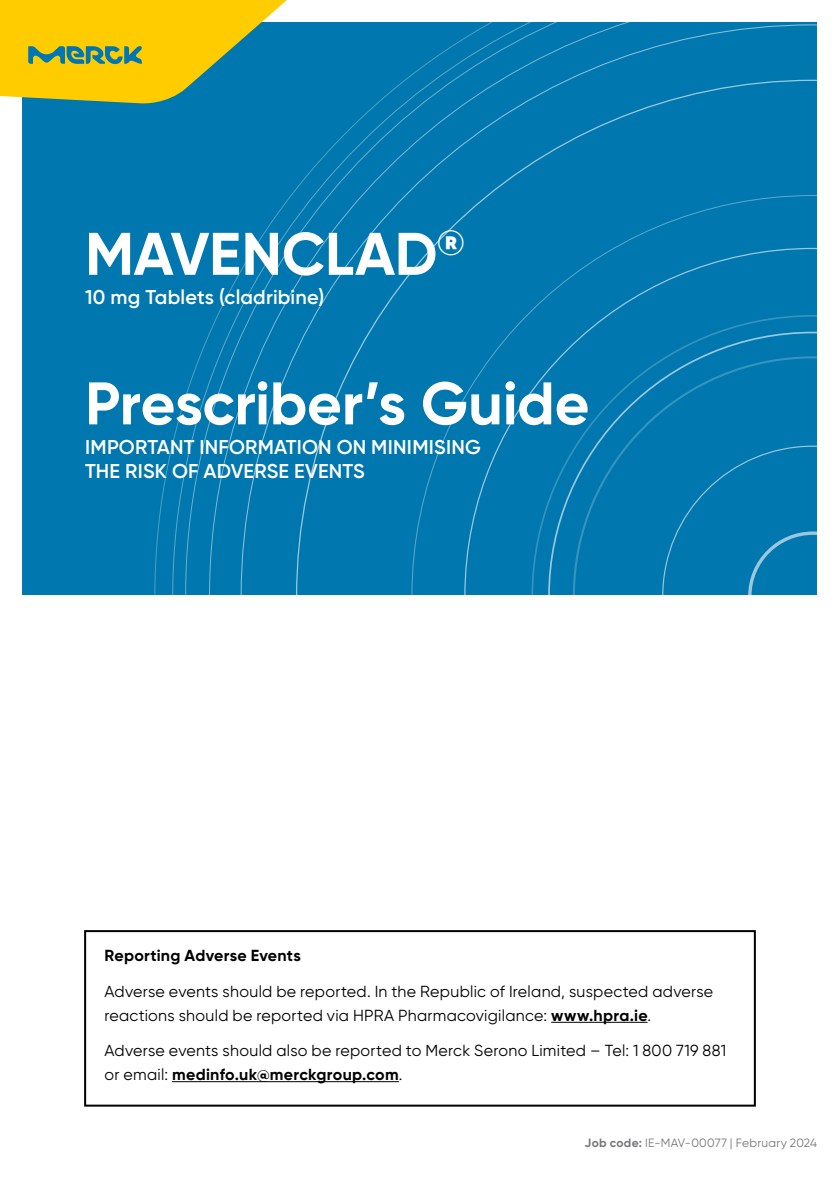
<style>
.page{position:relative;width:840px;height:1191px;background:#fff}
.page>*{position:absolute;margin:0;border:0;box-sizing:border-box;transform-origin:0 0}
.t1{font:700 60px "Gilroy";letter-spacing:-.005em;color:#fff}
.t2{font:600 20px/24px "Gilroy";letter-spacing:.01em;color:#fff}
.t3{font:16px/24px "Gilroy";letter-spacing:.02em;color:#000}
.t4{font:700 16px "Gilroy";letter-spacing:.015em;color:#000}
.t5{font:12px "Gilroy";letter-spacing:.025em;color:#78777a}
.s1{font-weight:700}
</style>
<div class="page">
<div style="left:23px;top:23px;width:793px;height:572px;background:#0077ae"></div>
<svg style="left:0;top:0;width:320px;height:105px;background:#e7c71f"></svg>
<svg style="left:154px;top:23px;width:662px;height:572px"></svg>
<svg style="left:661px;top:445px;width:155px;height:150px"></svg>
<div style="left:84px;top:930px;width:671px;height:176px;border:2px solid #000"></div>
<hr style="left:551px;top:1022px;width:96px;height:1px;background:#000">
<hr style="left:172px;top:1081px;width:226px;height:1px;background:#000">
<h1 class="t1" style="left:85px;top:216px;width:381px">MAVENCLAD<sup>®</sup></h1>
<p class="t2" style="left:85px;top:285px;width:240px">10 mg Tablets (cladribine)</p>
<h1 class="t1" style="left:85px;top:366px;width:505px">Prescriber’s Guide</h1>
<p class="t2" style="left:85px;top:435px;width:397px">IMPORTANT INFORMATION ON MINIMISING<br>THE RISK OF ADVERSE EVENTS</p>
<p class="t4" style="left:104px;top:945px;width:198px">Reporting Adverse Events</p>
<p class="t3" style="left:104px;top:979px;width:610px">Adverse events should be reported. In the Republic of Ireland, suspected adverse reactions should be reported via HPRA Pharmacovigilance: <span class="s1">www.hpra.ie</span>.</p>
<p class="t3" style="left:104px;top:1038px;width:623px">Adverse events should also be reported to Merck Serono Limited – Tel: 1 800 719 881 or email: <span class="s1">medinfo.uk@merckgroup.com</span>.</p>
<p class="t5" style="left:584px;top:1135px;width:234px"><span class="s1">Job code:</span> IE-MAV-00077 | February 2024</p>
</div>
